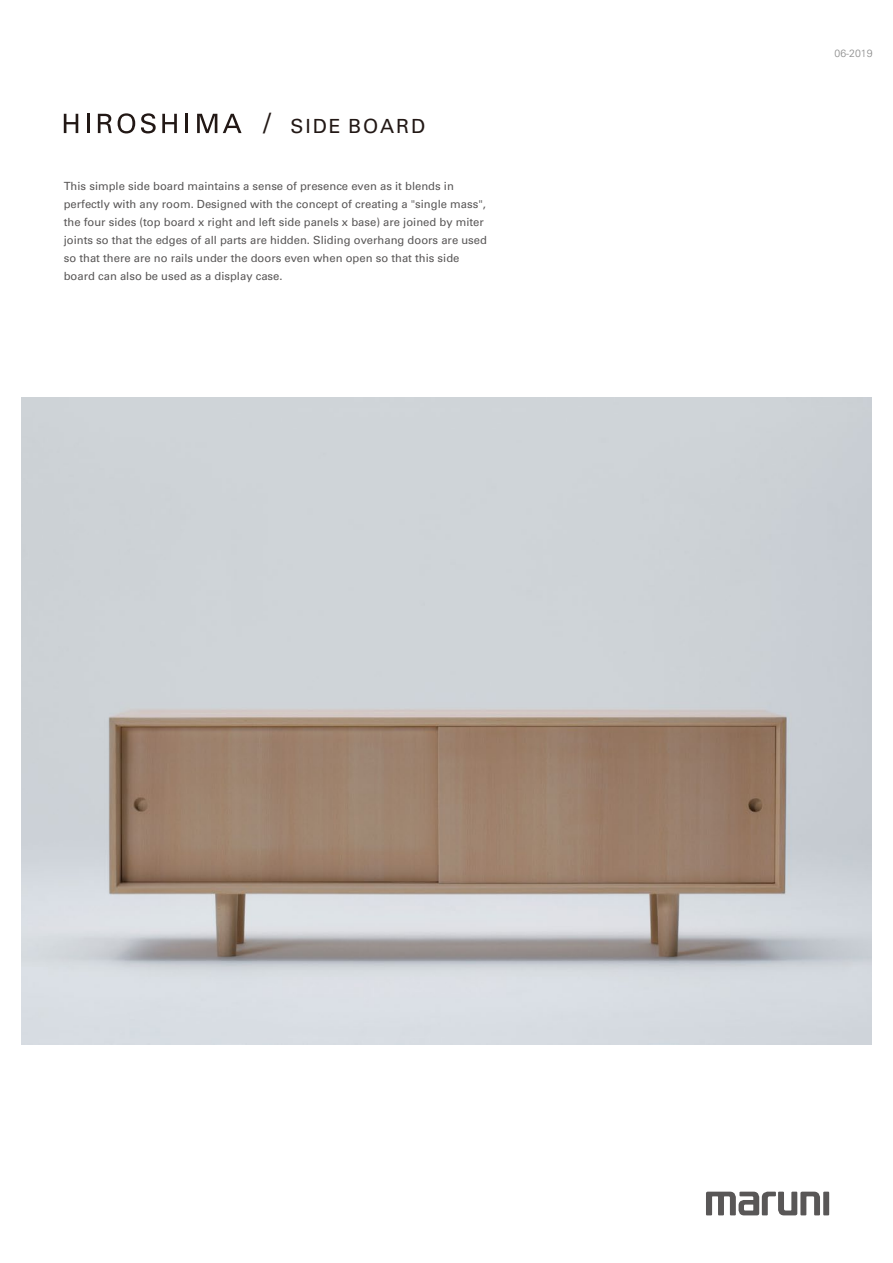
<style>
.page{position:relative;width:893px;height:1263px;background:#fff}
.page>*{position:absolute;margin:0;border:0;box-sizing:border-box;transform-origin:0 0}
.t1{font:19.5px "Univers";letter-spacing:.1em;color:#221815}
.t2{font:11.25px/18px "Univers";color:#595757}
.t3{font:300 10.5px "Univers";color:#898989}
.s1{font-size:28.5px}
</style>
<div class="page">
<svg style="left:64px;top:114px;width:14px;height:19px"></svg>
<svg style="left:87px;top:114px;width:2px;height:19px"></svg>
<svg style="left:98px;top:114px;width:14px;height:19px"></svg>
<svg style="left:118px;top:113px;width:17px;height:20px"></svg>
<svg style="left:141px;top:113px;width:15px;height:20px"></svg>
<svg style="left:162px;top:114px;width:15px;height:19px"></svg>
<hr style="left:185px;top:114px;width:3px;height:19px;background:#221815">
<svg style="left:197px;top:114px;width:20px;height:19px"></svg>
<svg style="left:223px;top:114px;width:19px;height:19px"></svg>
<svg style="left:706px;top:1191px;width:123px;height:24px"></svg>
<img style="left:21px;top:397px;width:851px;height:647px">
<h1 class="t1" style="left:263px;top:115px;width:164px"><span class="s1">/</span> SIDE BOARD</h1>
<p class="t2" style="left:64px;top:177px;width:425px">This simple side board maintains a sense of presence even as it blends in perfectly with any room. Designed with the concept of creating a "single mass", the four sides (top board x right and left side panels x base) are joined by miter joints so that the edges of all parts are hidden. Sliding overhang doors are used so that there are no rails under the doors even when open so that this side board can also be used as a display case.</p>
<p class="t3" style="left:835px;top:47px;width:39px">06-2019</p>
</div>
